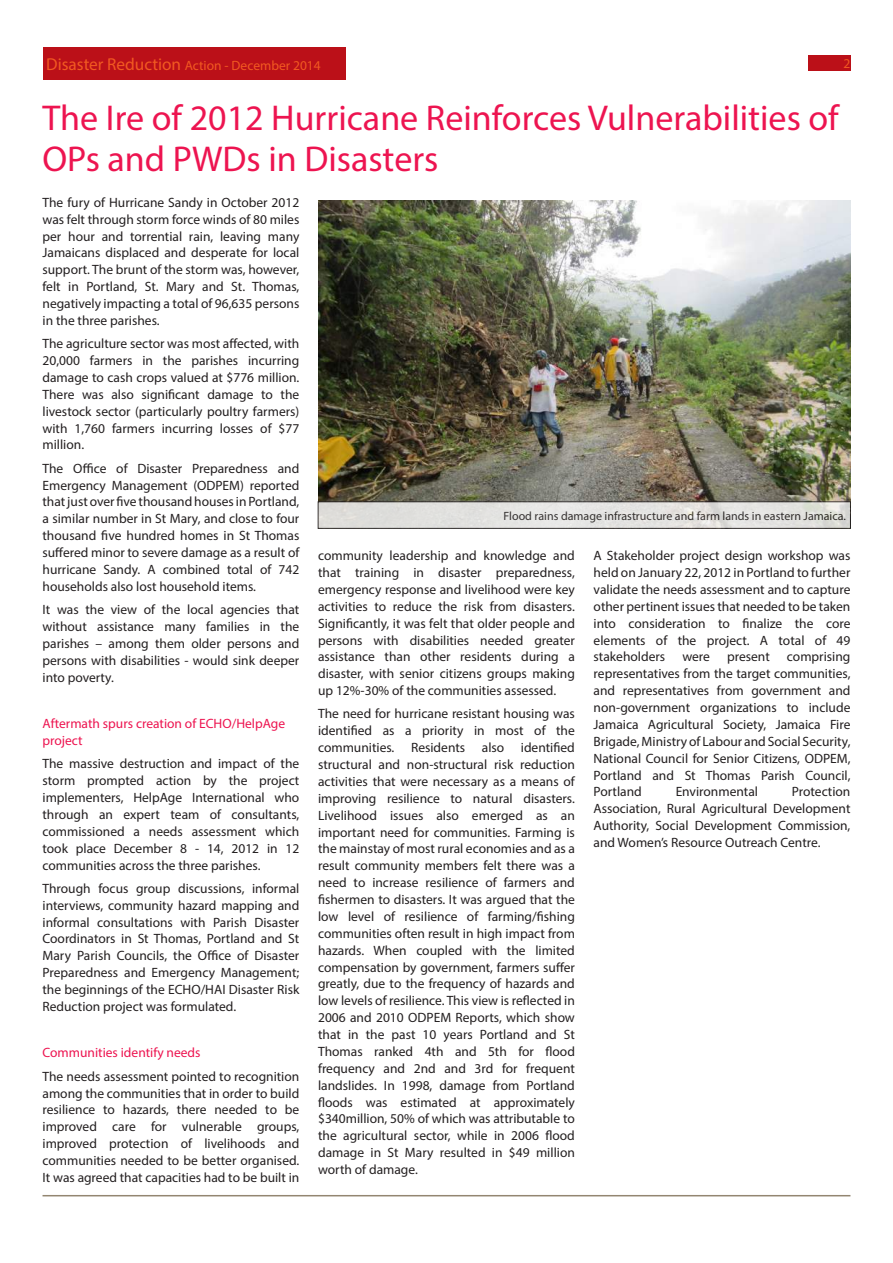
<style>
.page{position:relative;width:893px;height:1263px;background:#fff}
.page>*{position:absolute;margin:0;border:0;box-sizing:border-box;transform-origin:0 0}
.t1{font:36px/40.5px "Myriad Pro";color:#ed1450}
.t2{font:13.5px/16.8px "Myriad Pro";color:#231f20;text-align:justify}
.t3{font:13.5px/16.8px "Myriad Pro";color:#ed1450}
.t4{font:13.5px "Myriad Pro";color:#f15921}
.t5{font:12px "Myriad Pro";color:#231f20}
.s1{font-size:17.25px}
</style>
<div class="page">
<hr style="left:43px;top:1195px;width:807px;height:1px;background:#938671">
<div style="left:808px;top:55px;width:42px;height:16px;background:#bb1018"></div>
<div style="left:43px;top:47px;width:302px;height:33px;background:#bb1018"></div>
<img style="left:319px;top:201px;width:531px;height:301px">
<div style="left:318px;top:502px;width:532px;height:26px;background:#e3e2e0"></div>
<p class="t4" style="left:46px;top:57px;width:276px"><span class="s1">Disaster Reduction</span> Action - December 2014</p>
<p class="t4" style="left:843px;top:55px;width:8px">2</p>
<h1 class="t1" style="left:43px;top:97px;width:798px">The Ire of 2012 Hurricane Reinforces Vulnerabilities of<br>OPs and PWDs in Disasters</h1>
<p class="t2" style="left:43px;top:194px;width:258px">The fury of Hurricane Sandy in October 2012 was felt through storm force winds of 80 miles per hour and torrential rain, leaving many Jamaicans displaced and desperate for local support. The brunt of the storm was, however, felt in Portland, St. Mary and St. Thomas, negatively impacting a total of 96,635 persons in the three parishes.</p>
<p class="t2" style="left:43px;top:335px;width:258px">The agriculture sector was most affected, with 20,000 farmers in the parishes incurring damage to cash crops valued at $776 million.<br>There was also significant damage to the livestock sector (particularly poultry farmers) with 1,760 farmers incurring losses of $77 million.</p>
<p class="t2" style="left:43px;top:459px;width:258px">The Office of Disaster Preparedness and Emergency Management (ODPEM) reported that just over five thousand houses in Portland, a similar number in St Mary, and close to four thousand five hundred homes in St Thomas suffered minor to severe damage as a result of hurricane Sandy. A combined total of 742 households also lost household items.</p>
<p class="t2" style="left:43px;top:601px;width:258px">It was the view of the local agencies that without assistance many families in the parishes – among them older persons and persons with disabilities - would sink deeper into poverty.</p>
<p class="t3" style="left:43px;top:715px;width:244px">Aftermath spurs creation of ECHO/HelpAge project</p>
<p class="t2" style="left:43px;top:755px;width:258px">The massive destruction and impact of the storm prompted action by the project implementers, HelpAge International who through an expert team of consultants, commissioned a needs assessment which took place December 8 - 14, 2012 in 12 communities across the three parishes.</p>
<p class="t2" style="left:43px;top:880px;width:258px">Through focus group discussions, informal interviews, community hazard mapping and informal consultations with Parish Disaster Coordinators in St Thomas, Portland and St Mary Parish Councils, the Office of Disaster Preparedness and Emergency Management; the beginnings of the ECHO/HAI Disaster Risk Reduction project was formulated.</p>
<p class="t3" style="left:43px;top:1044px;width:160px">Communities identify needs</p>
<p class="t2" style="left:43px;top:1067px;width:258px">The needs assessment pointed to recognition among the communities that in order to build resilience to hazards, there needed to be improved care for vulnerable groups, improved protection of livelihoods and communities needed to be better organised.<br>It was agreed that capacities had to be built in</p>
<p class="t5" style="left:504px;top:508px;width:344px">Flood rains damage infrastructure and farm lands in eastern Jamaica.</p>
<p class="t2" style="left:318px;top:547px;width:258px">community leadership and knowledge and that training in disaster preparedness, emergency response and livelihood were key activities to reduce the risk from disasters.<br>Significantly, it was felt that older people and persons with disabilities needed greater assistance than other residents during a disaster, with senior citizens groups making up 12%-30% of the communities assessed.</p>
<p class="t2" style="left:318px;top:705px;width:258px">The need for hurricane resistant housing was identified as a priority in most of the communities. Residents also identified structural and non-structural risk reduction activities that were necessary as a means of improving resilience to natural disasters.<br>Livelihood issues also emerged as an important need for communities. Farming is the mainstay of most rural economies and as a result community members felt there was a need to increase resilience of farmers and fishermen to disasters. It was argued that the low level of resilience of farming/fishing communities often result in high impact from hazards. When coupled with the limited compensation by government, farmers suffer greatly, due to the frequency of hazards and low levels of resilience. This view is reflected in 2006 and 2010 ODPEM Reports, which show that in the past 10 years Portland and St Thomas ranked 4th and 5th for flood frequency and 2nd and 3rd for frequent landslides. In 1998, damage from Portland floods was estimated at approximately $340million, 50% of which was attributable to the agricultural sector, while in 2006 flood damage in St Mary resulted in $49 million worth of damage.</p>
<p class="t2" style="left:594px;top:547px;width:258px">A Stakeholder project design workshop was held on January 22, 2012 in Portland to further validate the needs assessment and to capture other pertinent issues that needed to be taken into consideration to finalize the core elements of the project. A total of 49 stakeholders</p>
<p class="t2" style="left:594px;top:648px;width:258px;text-indent:193px">comprising representatives from the target communities, and representatives from government and non-government organizations to include Jamaica Agricultural Society, Jamaica Fire Brigade, Ministry of Labour and Social Security, National Council for Senior Citizens, ODPEM, Portland and St Thomas Parish Council, Portland</p>
<p class="t2" style="left:682px;top:648px;width:29px">were</p>
<p class="t2" style="left:727px;top:648px;width:44px">present</p>
<p class="t2" style="left:676px;top:783px;width:84px">Environmental</p>
<p class="t2" style="left:594px;top:783px;width:258px;text-indent:198px">Protection Association, Rural Agricultural Development Authority, Social Development Commission, and Women’s Resource Outreach Centre.</p>
</div>
